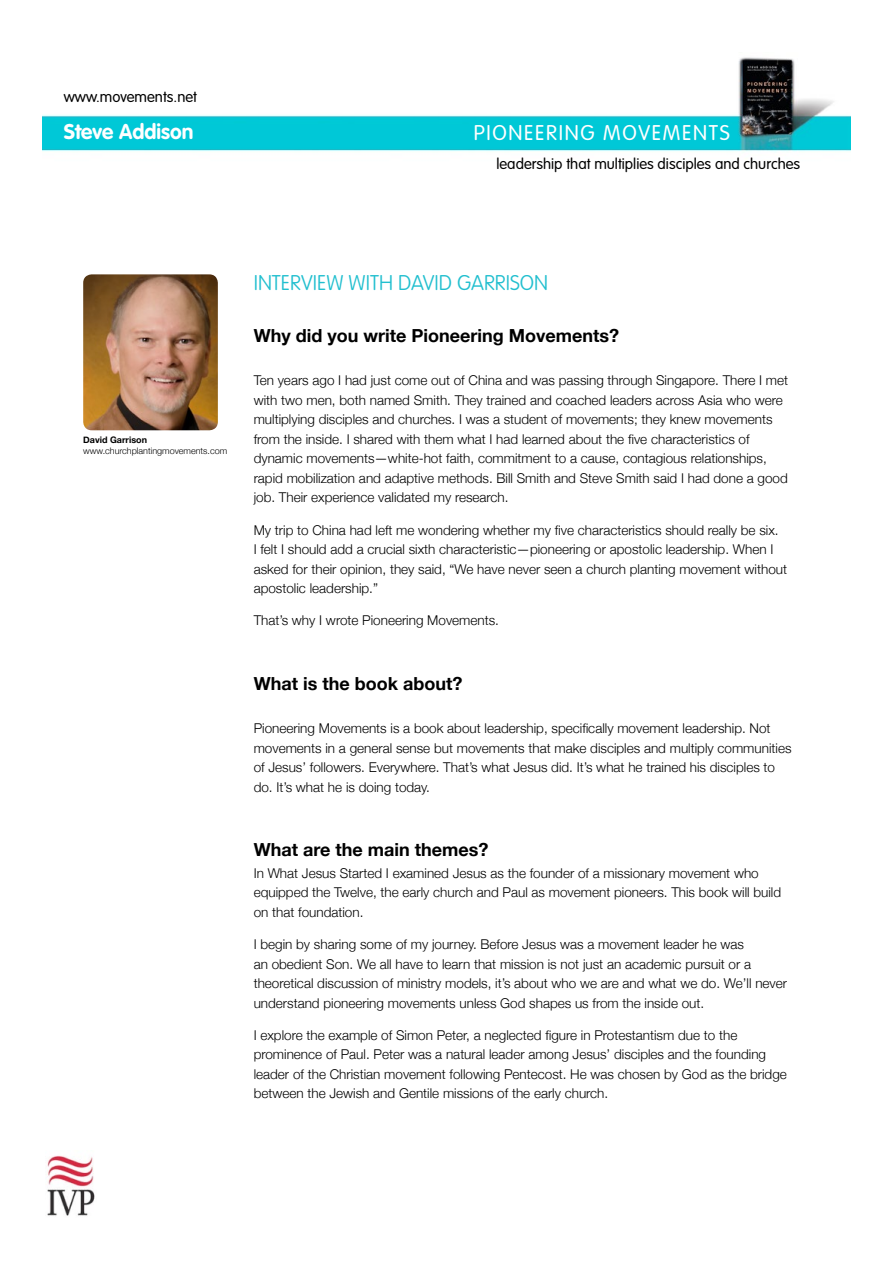
<style>
.page{position:relative;width:893px;height:1263px;background:#fff}
.page>*{position:absolute;margin:0;border:0;box-sizing:border-box;transform-origin:0 0}
.t1{font:100 21px "VAG Rounded";color:#22bfcf}
.t2{font:300 21px "VAG Rounded";letter-spacing:.08em;color:#fff}
.t3{font:700 21px "VAG Rounded";color:#fff}
.t4{font:700 18px "Helvetica Neue";color:#000}
.t5{font:300 15px "VAG Rounded";color:#000}
.t6{font:300 13.5px/19.5px "Helvetica Neue";color:#000}
.t7{font:300 9px "Helvetica Neue";color:#000}
.t8{font:700 9px "Helvetica Neue";color:#000}
</style>
<div class="page">
<img style="left:43px;top:57px;width:807px;height:95px">
<img style="left:47px;top:1155px;width:48px;height:61px">
<img style="left:83px;top:274px;width:135px;height:156px">
<p class="t5" style="left:64px;top:88px;width:135px">www.movements.net</p>
<h1 class="t3" style="left:64px;top:119px;width:131px">Steve Addison</h1>
<h1 class="t2" style="left:474px;top:121px;width:257px">PIONEERING MOVEMENTS</h1>
<p class="t5" style="left:496px;top:155px;width:305px">leadership that multiplies disciples and churches</p>
<p class="t8" style="left:83px;top:433px;width:65px">David Garrison</p>
<p class="t7" style="left:83px;top:443px;width:146px">www.churchplantingmovements.com</p>
<h1 class="t1" style="left:254px;top:271px;width:296px">INTERVIEW WITH DAVID GARRISON</h1>
<h2 class="t4" style="left:254px;top:322px;width:367px">Why did you write Pioneering Movements?</h2>
<p class="t6" style="left:254px;top:370px;width:536px">Ten years ago I had just come out of China and was passing through Singapore. There I met with two men, both named Smith. They trained and coached leaders across Asia who were multiplying disciples and churches. I was a student of movements; they knew movements from the inside. I shared with them what I had learned about the five characteristics of dynamic movements—white-hot faith, commitment to a cause, contagious relationships, rapid mobilization and adaptive methods. Bill Smith and Steve Smith said I had done a good job. Their experience validated my research.</p>
<p class="t6" style="left:254px;top:519px;width:535px">My trip to China had left me wondering whether my five characteristics should really be six.<br>I felt I should add a crucial sixth characteristic—pioneering or apostolic leadership. When I asked for their opinion, they said, “We have never seen a church planting movement without apostolic leadership.”</p>
<p class="t6" style="left:254px;top:610px;width:247px">That’s why I wrote Pioneering Movements.</p>
<h2 class="t4" style="left:254px;top:669px;width:210px">What is the book about?</h2>
<p class="t6" style="left:254px;top:718px;width:539px">Pioneering Movements is a book about leadership, specifically movement leadership. Not movements in a general sense but movements that make disciples and multiply communities of Jesus’ followers. Everywhere. That’s what Jesus did. It’s what he trained his disciples to do. It’s what he is doing today.</p>
<h2 class="t4" style="left:254px;top:836px;width:236px">What are the main themes?</h2>
<p class="t6" style="left:254px;top:862px;width:529px">In What Jesus Started I examined Jesus as the founder of a missionary movement who equipped the Twelve, the early church and Paul as movement pioneers. This book will build on that foundation.</p>
<p class="t6" style="left:254px;top:934px;width:535px">I begin by sharing some of my journey. Before Jesus was a movement leader he was<br>an obedient Son. We all have to learn that mission is not just an academic pursuit or a theoretical discussion of ministry models, it’s about who we are and what we do. We’ll never understand pioneering movements unless God shapes us from the inside out.</p>
<p class="t6" style="left:254px;top:1024px;width:535px">I explore the example of Simon Peter, a neglected figure in Protestantism due to the prominence of Paul. Peter was a natural leader among Jesus’ disciples and the founding leader of the Christian movement following Pentecost. He was chosen by God as the bridge between the Jewish and Gentile missions of the early church.</p>
</div>
